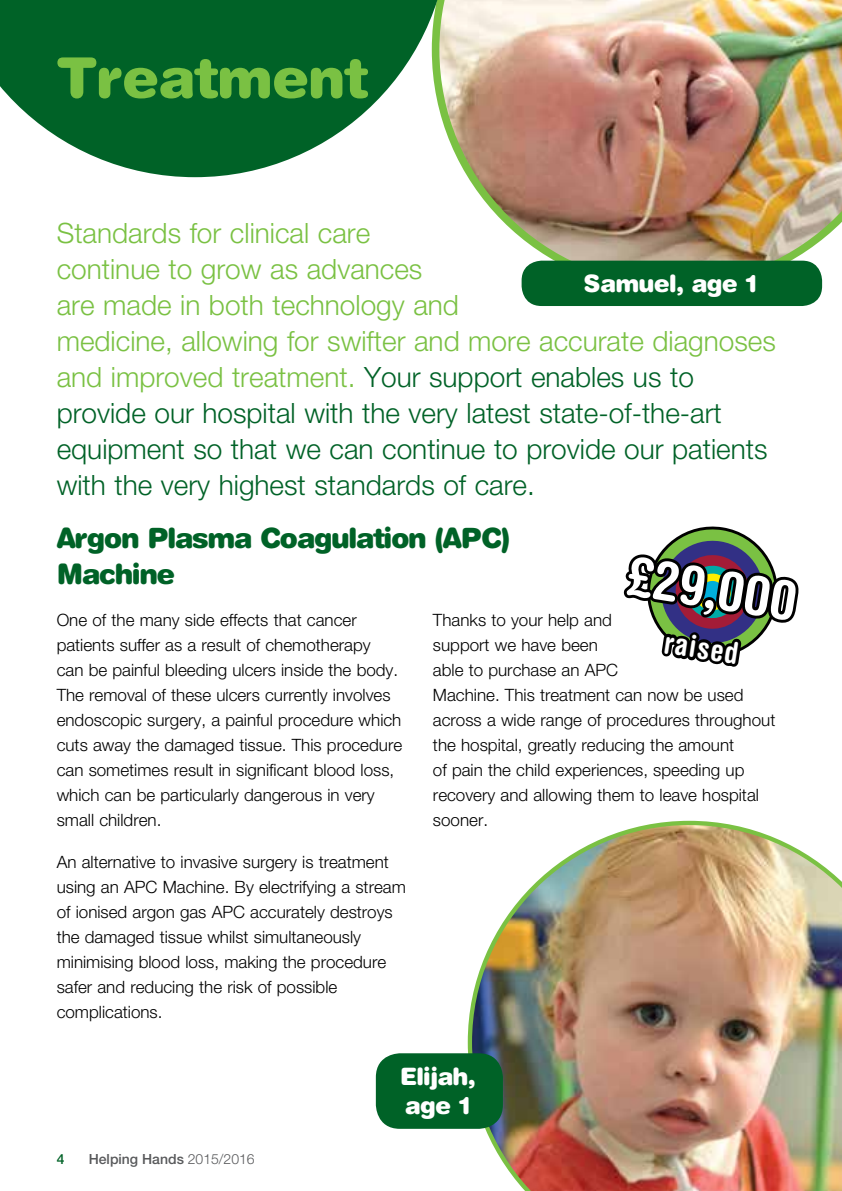
<style>
.page{position:relative;width:842px;height:1191px;background:#fff}
.page>*{position:absolute;margin:0;border:0;box-sizing:border-box;transform-origin:0 0}
.t1{font:900 56px "Helvetica Rounded LT Std";letter-spacing:-.02em;color:#7ac143}
.t2{font:700 condensed 54.8px "Helvetica Rounded LT Std";color:#fff}
.t3{font:700 condensed 30px "Helvetica Rounded LT Std";color:#fff}
.t4{font:300 28px/36px "Helvetica Neue LT Std";color:#006227}
.t5{font:900 28px/36px "Helvetica Rounded LT Std";letter-spacing:-.05em;color:#006227}
.t6{font:900 24px/28.8px "Helvetica Rounded LT Std";letter-spacing:-.03em;color:#fff}
.t7{font:300 17px/25px "Helvetica Neue LT Std";color:#000}
.t8{font:500 14px "Helvetica Neue LT Std";color:#58595b}
.t9{font:500 14px "Helvetica Neue LT Std";color:#006227}
.s1{color:#7ac143}
.s2{font-weight:300}
</style>
<div class="page">
<img style="left:468px;top:820px;width:373px;height:371px">
<img style="left:449px;top:0;width:392px;height:292px">
<div style="left:522px;top:261px;width:300px;height:45px;background:#006227;border-radius:20px"></div>
<svg style="left:0;top:0;width:449px;height:177px;fill:#006227"></svg>
<svg style="left:623px;top:526px;width:174px;height:141px"></svg>
<hr style="left:841px;top:0;width:1px;height:1191px;background:#e8f3de">
<div style="left:376px;top:1053px;width:127px;height:75px;background:#006227;border-radius:24px"></div>
<h1 class="t1" style="left:57px;top:42px;width:313px">Treatment</h1>
<p class="t4" style="left:57px;top:214px;width:721px"><span class="s1">Standards for clinical care<br>continue to grow as advances<br>are made in both technology and<br>medicine, allowing for swifter and more accurate diagnoses and improved treatment.</span> Your support enables us to provide our hospital with the very latest state-of-the-art equipment so that we can continue to provide our patients with the very highest standards of care.</p>
<h3 class="t5" style="left:57px;top:519px;width:455px">Argon Plasma Coagulation (APC)<br>Machine</h3>
<p class="t7" style="left:57px;top:607px;width:347px">One of the many side effects that cancer patients suffer as a result of chemotherapy<br>can be painful bleeding ulcers inside the body.<br>The removal of these ulcers currently involves endoscopic surgery, a painful procedure which cuts away the damaged tissue. This procedure can sometimes result in significant blood loss, which can be particularly dangerous in very small children.</p>
<p class="t7" style="left:57px;top:849px;width:351px">An alternative to invasive surgery is treatment using an APC Machine. By electrifying a stream of ionised argon gas APC accurately destroys the damaged tissue whilst simultaneously minimising blood loss, making the procedure safer and reducing the risk of possible complications.</p>
<h3 class="t6" style="left:583px;top:268px;width:176px">Samuel, age 1</h3>
<h2 class="t2" style="left:633px;top:542px;width:172px;rotate:9deg">£29,000</h2>
<h3 class="t3" style="left:667px;top:624px;width:77px;rotate:9deg">raised</h3>
<p class="t7" style="left:433px;top:607px;width:344px">Thanks to your help and<br>support we have been<br>able to purchase an APC<br>Machine. This treatment can now be used across a wide range of procedures throughout the hospital, greatly reducing the amount<br>of pain the child experiences, speeding up recovery and allowing them to leave hospital sooner.</p>
<p class="t9" style="left:57px;top:1150px;width:9px">4</p>
<p class="t8" style="left:89px;top:1150px;width:167px">Helping Hands <span class="s2">2015/2016</span></p>
<h3 class="t6" style="left:400px;top:1061px;width:78px">Elijah, age 1</h3>
</div>
